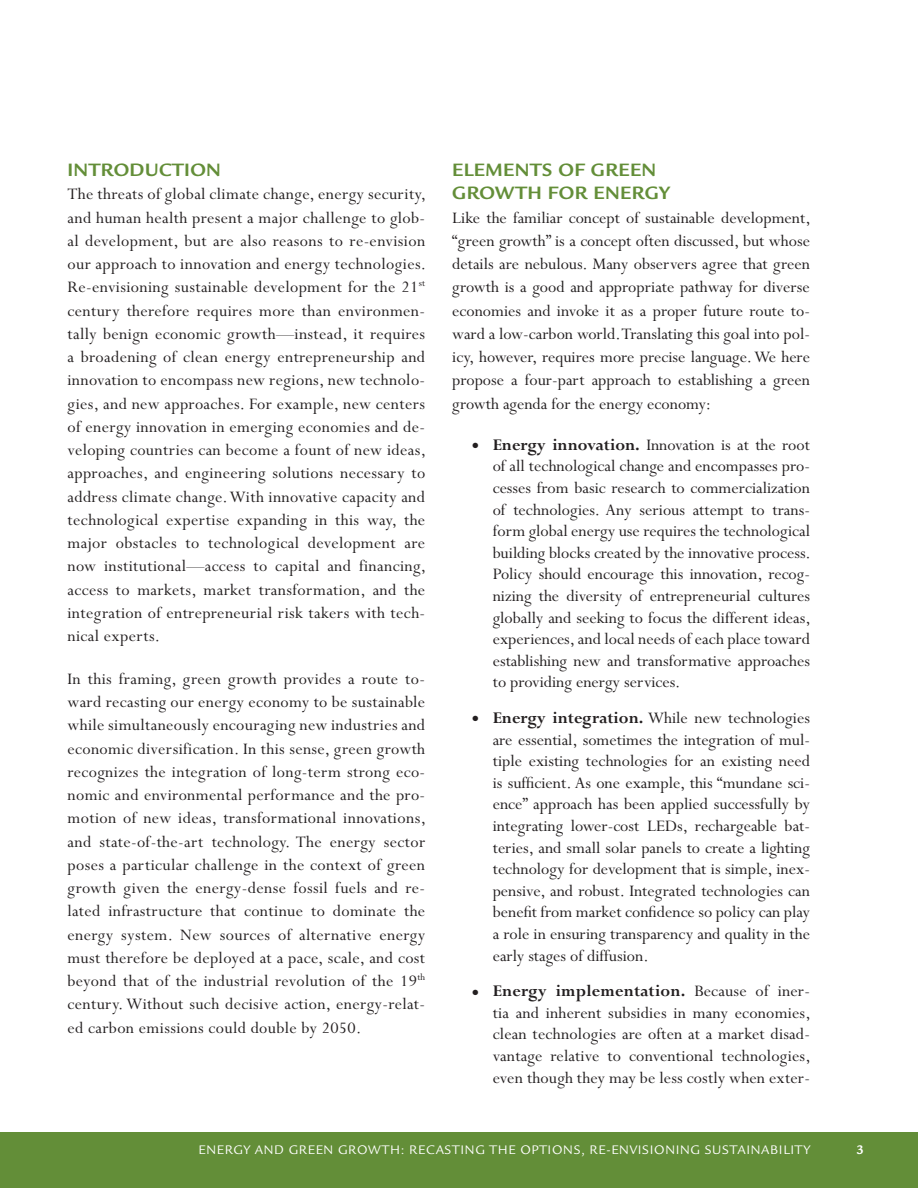
<style>
.page{position:relative;width:918px;height:1188px;background:#fff}
.page>*{position:absolute;margin:0;border:0;box-sizing:border-box;transform-origin:0 0}
._1{font:700 19.5px/23.2px "Legacy Sans";letter-spacing:.02em;color:#638e38}
.Text{font:18px/23.2px "Perpetua";letter-spacing:.02em;color:#231f20;text-align:justify}
.Bulleted_List{font:18px/21.6px "Perpetua";color:#231f20;text-align:justify}
.Table_T{font:13.5px "Legacy Sans";letter-spacing:.05em;color:#fff}
.Table_T-2{font:700 13.5px "Legacy Sans";color:#fff}
.s1{font-weight:700}
</style>
<div class="page">
<div style="left:0;top:1132px;width:918px;height:56px;background:#638e38"></div>
<p class="_1" style="left:68px;top:159px;width:155px">INTRODUCTION</p>
<p class="Text" style="left:68px;top:183px;width:360px">The threats of global climate change, energy security, and human health present a major challenge to glob&shy;al development, but are also reasons to re-envision our approach to innovation and energy technologies.<br>Re-envisioning sustainable development for the 21<sup>st </sup>century therefore requires more than environmen&shy;tally benign economic growth—instead, it requires a broadening of clean energy entrepreneurship and innovation to encompass new regions, new technolo&shy;gies, and new approaches. For example, new centers of energy innovation in emerging economies and de&shy;veloping countries can become a fount of new ideas, approaches, and engineering solutions necessary to address climate change. With innovative capacity and technological expertise expanding in this way, the major obstacles to technological development are now institutional—access to capital and financing, access to markets, market transformation, and the integration of entrepreneurial risk takers with tech&shy;nical experts.</p>
<p class="Text" style="left:68px;top:668px;width:360px">In this framing, green growth provides a route to&shy;ward recasting our energy economy to be sustainable while simultaneously encouraging new industries and economic diversification. In this sense, green growth recognizes the integration of long-term strong eco&shy;nomic and environmental performance and the pro&shy;motion of new ideas, transformational innovations, and state-of-the-art technology. The energy sector poses a particular challenge in the context of green growth given the energy-dense fossil fuels and re&shy;lated infrastructure that continue to dominate the energy system. New sources of alternative energy must therefore be deployed at a pace, scale, and cost beyond that of the industrial revolution of the 19<sup>th </sup>century. Without such decisive action, energy-relat&shy;ed carbon emissions could double by 2050.</p>
<p class="_1" style="left:452px;top:159px;width:219px">ELEMENTS OF GREEN<br>GROWTH FOR ENERGY</p>
<p class="Text" style="left:452px;top:207px;width:360px">Like the familiar concept of sustainable development, “green growth” is a concept often discussed, but whose details are nebulous. Many observers agree that green growth is a good and appropriate pathway for diverse economies and invoke it as a proper future route to&shy;ward a low-carbon world. Translating this goal into pol&shy;icy, however, requires more precise language. We here propose a four-part approach to establishing a green growth agenda for the energy economy:</p>
<p class="Bulleted_List" style="left:493px;top:434px;width:320px;text-indent:-20px">● <span class="s1">Energy innovation.</span> Innovation is at the root of all technological change and encompasses pro&shy;cesses from basic research to commercialization of technologies. Any serious attempt to trans&shy;form global energy use requires the technological building blocks created by the innovative process.<br>Policy should encourage this innovation, recog&shy;nizing the diversity of entrepreneurial cultures globally and seeking to focus the different ideas, experiences, and local needs of each place toward establishing new and transformative approaches to providing energy services.</p>
<p class="Bulleted_List" style="left:493px;top:708px;width:319px;text-indent:-20px">● <span class="s1">Energy integration.</span> While new technologies are essential, sometimes the integration of mul&shy;tiple existing technologies for an existing need is sufficient. As one example, this “mundane sci&shy;ence” approach has been applied successfully by integrating lower-cost LEDs, rechargeable bat&shy;teries, and small solar panels to create a lighting technology for development that is simple, inex&shy;pensive, and robust. Integrated technologies can benefit from market confidence so policy can play a role in ensuring transparency and quality in the early stages of diffusion.</p>
<p class="Bulleted_List" style="left:493px;top:981px;width:319px;text-indent:-20px">● <span class="s1">Energy implementation.</span> Because of iner&shy;tia and inherent subsidies in many economies, clean technologies are often at a market disad&shy;vantage relative to conventional technologies, even though they may be less costly when exter-</p>
<p class="Table_T" style="left:199px;top:1142px;width:613px">ENERGY AND GREEN GROWTH: RECASTING THE OPTIONS, RE-ENVISIONING SUSTAINABILITY</p>
<p class="Table_T-2" style="left:856px;top:1142px;width:9px">3</p>
</div>
